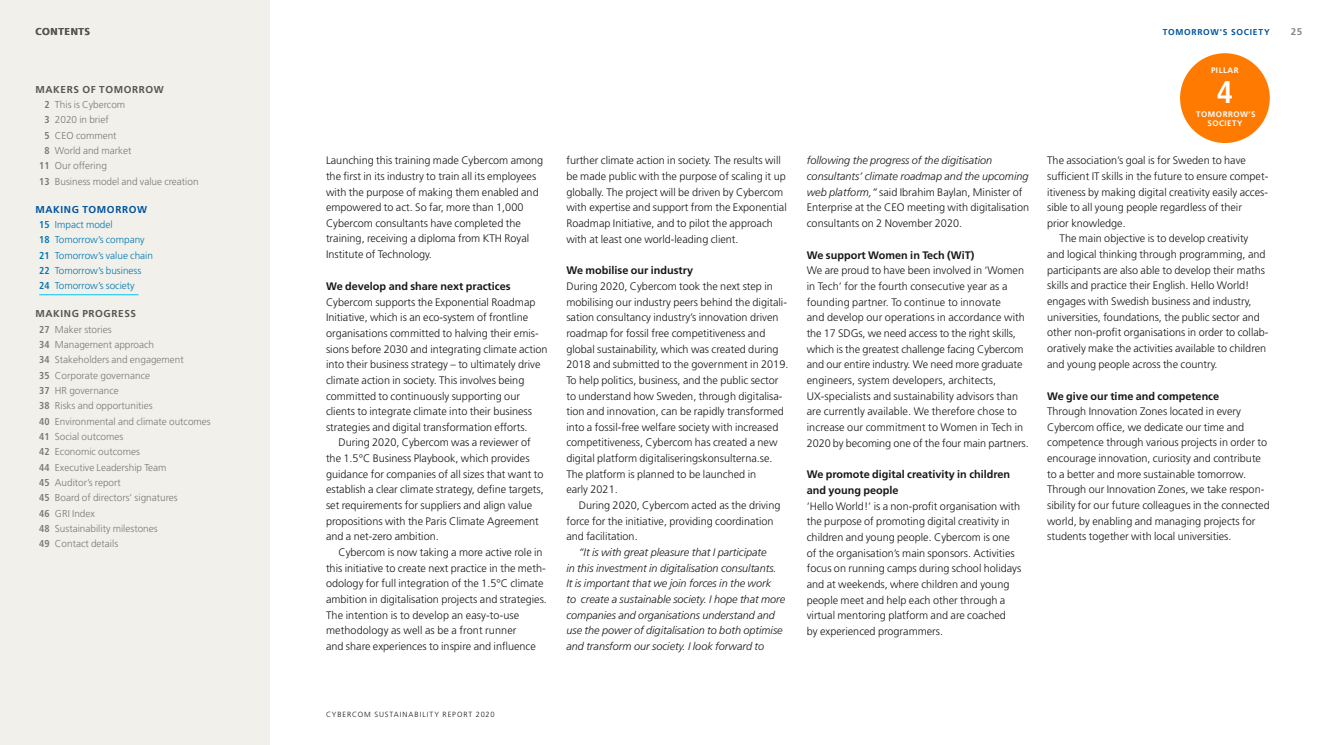
<style>
.page{position:relative;width:1323px;height:745px;background:#fff}
.page>*{position:absolute;margin:0;border:0;box-sizing:border-box;transform-origin:0 0}
.t1{font:700 condensed 31.25px "Frutiger LT Std";color:#fff}
.t2{font:300 10.88px/15.6px "Frutiger LT Std";color:#181716}
.t3{font:italic 300 10.88px/15.6px "Frutiger LT Std";color:#181716}
.t4{font:700 10.88px/15.6px "Frutiger LT Std";color:#181716}
.t5{font:300 10px/15.4px "Frutiger LT Std";color:#797978}
.t6{font:300 10px/15.4px "Frutiger LT Std";color:#0077b2}
.t7{font:700 10px "Frutiger LT Std";letter-spacing:.06em;color:#565655}
.t8{font:700 9.75px "Frutiger LT Std";color:#868686}
.t9{font:700 8.5px "Frutiger LT Std";color:#00539e}
.t10{font:700 8px/9.6px "Frutiger LT Std";letter-spacing:.06em;color:#fff;text-align:center}
.t11{font:300 7.5px "Frutiger LT Std";letter-spacing:.125em;color:#181716}
.s1{font-weight:700;font-stretch:condensed}
.s2{font-weight:700;color:#00539e}
.s3{font-weight:700;color:#565655}
.s4{font-style:italic}
</style>
<div class="page">
<div style="left:0;top:0;width:269px;height:744px;background:#f2f0ea"></div>
<div style="left:1180px;top:53px;width:90px;height:90px;background:#ff7a00;border-radius:50%"></div>
<hr style="left:39px;top:294px;width:99px;height:1px;background:#00c6f4">
<p class="t7" style="left:35px;top:26px;width:56px">CONTENTS</p>
<p class="t7" style="left:35px;top:83px;width:130px">MAKERS OF TOMORROW</p>
<p class="t5" style="left:44px;top:97px;width:82px"><span class="s1">2</span> This is Cybercom</p>
<p class="t5" style="left:44px;top:112px;width:66px"><span class="s1">3</span> 2020 in brief</p>
<p class="t5" style="left:44px;top:128px;width:74px"><span class="s1">5</span> CEO comment</p>
<p class="t5" style="left:44px;top:143px;width:88px"><span class="s1">8</span> World and market</p>
<p class="t5" style="left:39px;top:158px;width:69px"><span class="s1">11</span> Our offering</p>
<p class="t5" style="left:39px;top:174px;width:161px"><span class="s1">13</span> Business model and value creation</p>
<p class="t6" style="left:39px;top:201px;width:115px;text-indent:-4px"><span class="s2">MAKING TOMORROW<br></span><span class="s1">15</span> Impact model<br><span class="s1">18</span> Tomorrow’s company<br><span class="s1">21</span> Tomorrow’s value chain<br><span class="s1">22</span> Tomorrow’s business<br><span class="s1">24</span> Tomorrow’s society</p>
<p class="t5" style="left:39px;top:306px;width:173px;text-indent:-4px"><span class="s3">MAKING PROGRESS<br></span><span class="s1">27</span> Maker stories<br><span class="s1">34</span> Management approach<br><span class="s1">34</span> Stakeholders and engagement<br><span class="s1">35</span> Corporate governance<br><span class="s1">37</span> HR governance<br><span class="s1">38</span> Risks and opportunities<br><span class="s1">40</span> Environmental and climate outcomes<br><span class="s1">41</span> Social outcomes<br><span class="s1">42</span> Economic outcomes<br><span class="s1">44</span> Executive Leadership Team<br><span class="s1">45</span> Auditor’s report<br><span class="s1">45</span> Board of directors’ signatures<br><span class="s1">46</span> GRI Index<br><span class="s1">48</span> Sustainability milestones<br><span class="s1">49</span> Contact details</p>
<p class="t2" style="left:326px;top:153px;width:219px">Launching this training made Cybercom among the first in its industry to train all its employees with the purpose of making them enabled and empowered to act. So far, more than 1,000<br>Cybercom consultants have completed the training, receiving a diploma from KTH Royal Institute of Technology.</p>
<p class="t4" style="left:326px;top:278px;width:186px">We develop and share next practices</p>
<p class="t2" style="left:326px;top:294px;width:211px">Cybercom supports the Exponential Roadmap</p>
<p class="t2" style="left:326px;top:310px;width:204px">Initiative, which is an eco-system of frontline</p>
<p class="t2" style="left:326px;top:325px;width:214px">organisations committed to halving their emis-</p>
<p class="t2" style="left:326px;top:341px;width:223px">sions before 2030 and integrating climate action</p>
<p class="t2" style="left:326px;top:356px;width:216px">into their business strategy – to ultimately drive</p>
<p class="t2" style="left:326px;top:372px;width:200px">climate action in society. This involves being</p>
<p class="t2" style="left:326px;top:388px;width:195px">committed to continuously supporting our</p>
<p class="t2" style="left:326px;top:403px;width:207px">clients to integrate climate into their business</p>
<p class="t2" style="left:326px;top:419px;width:203px">strategies and digital transformation efforts.</p>
<p class="t2" style="left:338px;top:435px;width:194px">During 2020, Cybercom was a reviewer of</p>
<p class="t2" style="left:326px;top:450px;width:205px">the 1.5°C Business Playbook, which provides</p>
<p class="t2" style="left:326px;top:466px;width:219px">guidance for companies of all sizes that want to</p>
<p class="t2" style="left:326px;top:481px;width:219px">establish a clear climate strategy, define targets,</p>
<p class="t2" style="left:326px;top:497px;width:208px">set requirements for suppliers and align value</p>
<p class="t2" style="left:326px;top:513px;width:214px">propositions with the Paris Climate Agreement</p>
<p class="t2" style="left:326px;top:528px;width:114px">and a net-zero ambition.</p>
<p class="t2" style="left:338px;top:544px;width:206px">Cybercom is now taking a more active role in</p>
<p class="t2" style="left:326px;top:560px;width:221px">this initiative to create next practice in the meth-</p>
<p class="t2" style="left:326px;top:575px;width:219px">odology for full integration of the 1.5°C climate</p>
<p class="t2" style="left:326px;top:591px;width:222px">ambition in digitalisation projects and strategies.</p>
<p class="t2" style="left:326px;top:606px;width:195px">The intention is to develop an easy-to-use</p>
<p class="t2" style="left:326px;top:622px;width:192px">methodology as well as be a front runner</p>
<p class="t2" style="left:326px;top:638px;width:211px">and share experiences to inspire and influence</p>
<p class="t2" style="left:566px;top:153px;width:222px">further climate action in society. The results will be made public with the purpose of scaling it up globally. The project will be driven by Cybercom with expertise and support from the Exponential Roadmap Initiative, and to pilot the approach with at least one world-leading client.</p>
<p class="t4" style="left:566px;top:263px;width:128px">We mobilise our industry</p>
<p class="t2" style="left:566px;top:278px;width:223px">During 2020, Cybercom took the next step in mobilising our industry peers behind the digitali&shy;sation consultancy industry’s innovation driven roadmap for fossil free competitiveness and global sustainability, which was created during 2018 and submitted to the government in 2019.<br>To help politics, business, and the public sector to understand how Sweden, through digitalisa&shy;tion and innovation, can be rapidly transformed into a fossil-free welfare society with increased competitiveness, Cybercom has created a new digital platform digitaliseringskonsulterna.se.<br>The platform is planned to be launched in<br>early 2021.</p>
<p class="t2" style="left:566px;top:497px;width:216px;text-indent:12px">During 2020, Cybercom acted as the driving force for the initiative, providing coordination and facilitation.</p>
<p class="t3" style="left:566px;top:544px;width:220px;text-indent:12px">“It is with great pleasure that I participate<br>in this investment in digitalisation consultants.<br>It is important that we join forces in the work<br>to create a sustainable society. I hope that more companies and organisations understand and use the power of digitalisation to both optimise and transform our society. I look forward to</p>
<p class="t2" style="left:807px;top:153px;width:224px"><span class="s4">following the progress of the digitisation consultants’ climate roadmap and the upcoming web platform,”</span> said Ibrahim Baylan, Minister of Enterprise at the CEO meeting with digitalisation consultants on 2 November 2020.</p>
<p class="t4" style="left:807px;top:247px;width:169px">We support Women in Tech (WiT)</p>
<p class="t2" style="left:807px;top:263px;width:223px">We are proud to have been involved in ‘Women in Tech’ for the fourth consecutive year as a founding partner. To continue to innovate<br>and develop our operations in accordance with the 17 SDGs, we need access to the right skills, which is the greatest challenge facing Cybercom and our entire industry. We need more graduate engineers, system developers, architects, UX-specialists and sustainability advisors than are currently available. We therefore chose to increase our commitment to Women in Tech in 2020 by becoming one of the four main partners.</p>
<p class="t4" style="left:807px;top:466px;width:205px">We promote digital creativity in children and young people</p>
<p class="t2" style="left:807px;top:498px;width:216px">‘Hello World!’ is a non-profit organisation with the purpose of promoting digital creativity in children and young people. Cybercom is one of the organisation’s main sponsors. Activities focus on running camps during school holidays and at weekends, where children and young people meet and help each other through a virtual mentoring platform and are coached<br>by experienced programmers.</p>
<p class="t9" style="left:1163px;top:27px;width:14px">Tomorrow</p>
<p class="t9" style="left:1220px;top:27px;width:18px">'s society</p>
<p class="t8" style="left:1291px;top:26px;width:13px">25</p>
<p class="t10" style="left:1211px;top:65px;width:29px">PILLAR</p>
<h1 class="t1" style="left:1217px;top:74px;width:18px">4</h1>
<p class="t10" style="left:1196px;top:109px;width:61px">TOMORROW’S<br>SOCIETY</p>
<p class="t2" style="left:1047px;top:153px;width:200px">The association’s goal is for Sweden to have</p>
<p class="t2" style="left:1047px;top:168px;width:223px">sufficient IT skills in the future to ensure compet-</p>
<p class="t2" style="left:1047px;top:184px;width:222px">itiveness by making digital creativity easily acces-</p>
<p class="t2" style="left:1047px;top:200px;width:196px">sible to all young people regardless of their</p>
<p class="t2" style="left:1047px;top:215px;width:80px">prior knowledge.</p>
<p class="t2" style="left:1059px;top:231px;width:190px">The main objective is to develop creativity</p>
<p class="t2" style="left:1047px;top:246px;width:220px">and logical thinking through programming, and</p>
<p class="t2" style="left:1047px;top:262px;width:219px">participants are also able to develop their maths</p>
<p class="t2" style="left:1047px;top:278px;width:204px">skills and practice their English. Hello World!</p>
<p class="t2" style="left:1047px;top:293px;width:206px">engages with Swedish business and industry,</p>
<p class="t2" style="left:1047px;top:309px;width:214px">universities, foundations, the public sector and</p>
<p class="t2" style="left:1047px;top:325px;width:223px">other non-profit organisations in order to collab-</p>
<p class="t2" style="left:1047px;top:340px;width:221px">oratively make the activities available to children</p>
<p class="t2" style="left:1047px;top:356px;width:172px">and young people across the country.</p>
<p class="t4" style="left:1047px;top:388px;width:174px">We give our time and competence</p>
<p class="t2" style="left:1047px;top:403px;width:224px">Through Innovation Zones located in every Cybercom office, we dedicate our time and competence through various projects in order to encourage innovation, curiosity and contribute to a better and more sustainable tomorrow.<br>Through our Innovation Zones, we take respon&shy;sibility for our future colleagues in the connected world, by enabling and managing projects for students together with local universities.</p>
<p class="t11" style="left:326px;top:709px;width:170px">CYBERCOM SUSTAINABILITY REPORT 2020</p>
</div>
